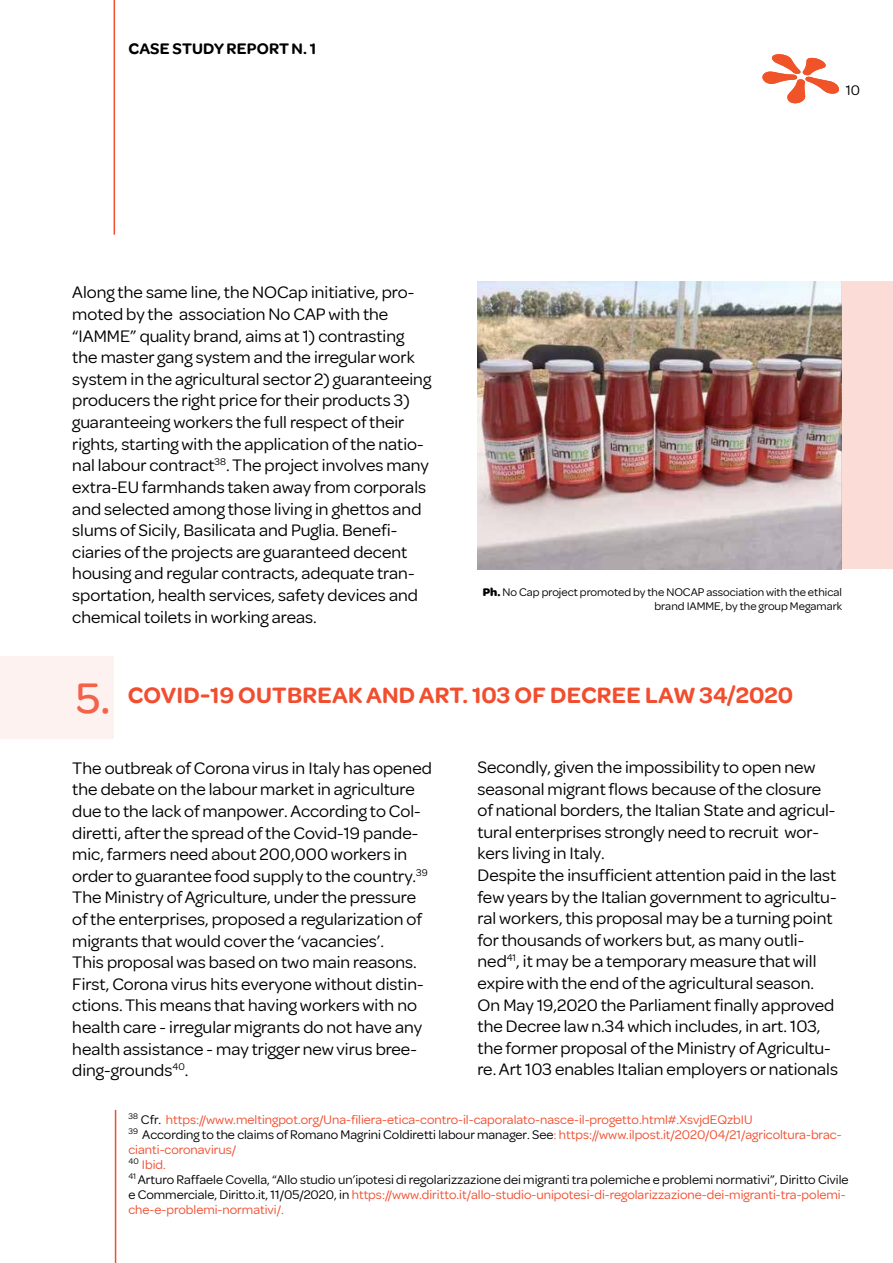
<style>
.page{position:relative;width:893px;height:1263px;background:#fff}
.page>*{position:absolute;margin:0;border:0;box-sizing:border-box;transform-origin:0 0}
.t1{font:600 24px "Omnes";letter-spacing:.01em;color:#f14e2f}
.t2{font:18px/21.6px "Omnes";color:#000}
.t3{font:600 16.5px "Omnes";letter-spacing:.01em;color:#000}
.t4{font:15px "Omnes";color:#000}
.t5{font:13.5px/15px "Omnes";color:#f14e2f}
.t6{font:12px/14.4px "Omnes";color:#000;text-align:right}
.s1{font-weight:700}
.s2{font-weight:500;font-size:45px}
.s3{color:#000}
</style>
<div class="page">
<svg style="left:762px;top:54px;width:77px;height:49px"></svg>
<hr style="left:115px;top:1110px;width:1px;height:153px;background:#f14e2f">
<hr style="left:114px;top:0;width:1px;height:235px;background:#f14e2f">
<img style="left:478px;top:281px;width:362px;height:288px">
<div style="left:840px;top:281px;width:53px;height:288px;background:#fcdcd6"></div>
<div style="left:0;top:656px;width:113px;height:82px;background:#fef2f0"></div>
<p class="t3" style="left:129px;top:37px;width:22px">CASE</p>
<p class="t3" style="left:173px;top:37px;width:145px">STUDYREPORT N. 1</p>
<p class="t4" style="left:846px;top:80px;width:16px">10</p>
<p class="t2" style="left:72px;top:281px;width:360px">Along the same line, the NOCap initiative, pro&shy;moted by the association No CAP with the “IAMME” quality brand, aims at 1) contrasting the master gang system and the irregular work system in the agricultural sector 2) guaranteeing producers the right price for their products 3) guaranteeing workers the full respect of their rights, starting with the application of the natio&shy;nal labour contract<sup>38</sup>. The project involves many extra-EU farmhands taken away from corporals and selected among those living in ghettos and slums of Sicily, Basilicata and Puglia. Benefi&shy;ciaries of the projects are guaranteed decent housing and regular contracts, adequate tran&shy;sportation, health services, safety devices and chemical toilets in working areas.</p>
<p class="t6" style="left:483px;top:584px;width:361px"><span class="s1">Ph.</span> No Cap project promoted by the NOCAP association with the ethical brand IAMME, by the group Megamark</p>
<h1 class="t1" style="left:76px;top:679px;width:242px"><span class="s2">5.</span> COVID-19 OUTBREA</h1>
<h1 class="t1" style="left:348px;top:679px;width:218px">K AND ART. 103 OF DECREE</h1>
<h1 class="t1" style="left:645px;top:679px;width:150px">LAW 34/2020</h1>
<p class="t2" style="left:477px;top:755px;width:362px">Secondly, given the impossibility to open new seasonal migrant flows because of the closure of national borders, the Italian State and agricul&shy;tural enterprises strongly need to recruit wor&shy;kers living in Italy.<br>Despite the insufficient attention paid in the last few years by the Italian government to agricultu&shy;ral workers, this proposal may be a turning point for thousands of workers but, as many outli&shy;ned<sup>41</sup>, it may be a temporary measure that will expire with the end of the agricultural season.<br>On May 19,2020 the Parliament finally approved the Decree law n.34 which includes, in art. 103, the former proposal of the Ministry of Agricultu&shy;re. Art 103 enables Italian employers or nationals</p>
<p class="t2" style="left:72px;top:756px;width:361px">The outbreak of Corona virus in Italy has opened the debate on the labour market in agriculture due to the lack of manpower. According to Col&shy;diretti, after the spread of the Covid-19 pande&shy;mic, farmers need about 200,000 workers in order to guarantee food supply to the country.<sup>39<br></sup>The Ministry of Agriculture, under the pressure of the enterprises, proposed a regularization of migrants that would cover the ‘vacancies’.<br>This proposal was based on two main reasons.<br>First, Corona virus hits everyone without distin&shy;ctions. This means that having workers with no health care - irregular migrants do not have any health assistance - may trigger new virus bree&shy;ding-grounds<sup>40</sup>.</p>
<p class="t5" style="left:128px;top:1111px;width:722px"><sup>38</sup> <span class="s3">Cfr.</span> https://www.meltingpot.org/Una-filiera-etica-contro-il-caporalato-nasce-il-progetto.html#.XsvjdEQzbIU<br><sup>39</sup> <span class="s3">According to the claims of Romano Magrini Coldiretti labour manager. See</span>: https://www.ilpost.it/2020/04/21/agricoltura-brac&shy;cianti-coronavirus/<br><sup>40</sup> Ibid.<br><sup>41</sup> <span class="s3">Arturo Raffaele Covella, “Allo studio un’ipotesi di regolarizzazione dei migranti tra polemiche e problemi normativi”, Diritto Civile e Commerciale, Diritto.it, 11/05/2020, in</span> https://www.diritto.it/allo-studio-unipotesi-di-regolarizzazione-dei-migranti-tra-polemi&shy;che-e-problemi-normativi/.</p>
</div>
